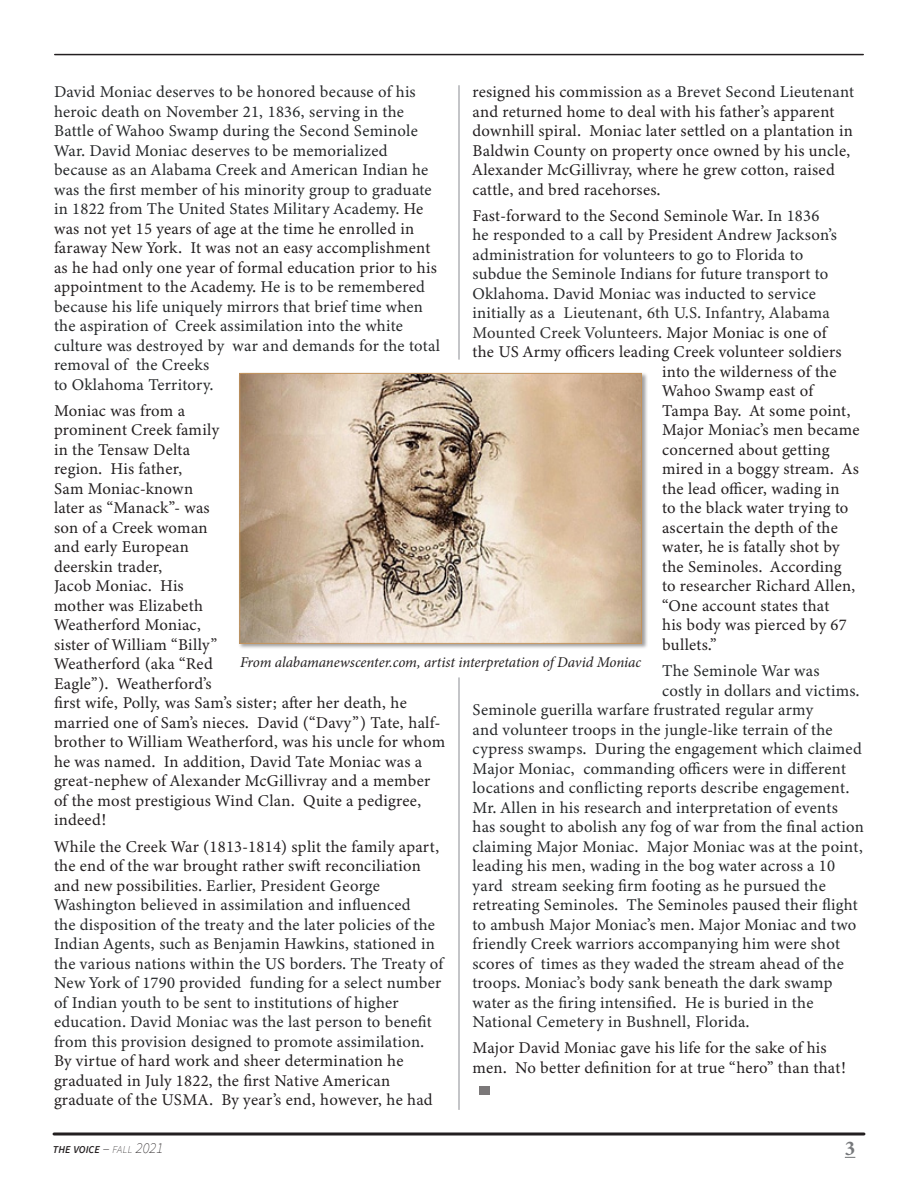
<style>
.page{position:relative;width:918px;height:1188px;background:#fff}
.page>*{position:absolute;margin:0;border:0;box-sizing:border-box;transform-origin:0 0}
.t1{font:700 21px "Minion Pro";color:#76787b}
.Footnote{font:16.5px/19.5px "Minion Variable Concept";letter-spacing:.015em;color:#26282a}
.Footnote-2{font:16.5px/19.5px "Minion Variable Concept";letter-spacing:.015em;color:#231f20}
.Footnote-3{font:16.5px "Minion Variable Concept";letter-spacing:.01em;color:#2e2e2e}
.t2{font:italic 15px "Minion Pro";letter-spacing:-.01em;color:#231f20}
.t3{font:italic 600 10.5px "Source Sans Pro";color:#231f20}
.s1{color:#231f20}
.s2{color:#26282a}
.s3{font-weight:200;font-size:15px}
.s4{font-weight:200}
</style>
<div class="page">
<svg style="left:54px;top:1132px;width:810px;height:4px;background:#595657"></svg>
<hr style="left:55px;top:54px;width:808px;height:1px;background:#231f20">
<div style="left:238px;top:372px;width:410px;height:278px;background:#231f20;opacity:.43"></div>
<img style="left:241px;top:375px;width:399px;height:267px">
<div style="left:239px;top:373px;width:403px;height:271px;border:1px solid #c3945d"></div>
<div style="left:480px;top:1086px;width:10px;height:9px;background:#7b7879"></div>
<hr style="left:459px;top:85px;width:1px;height:275px;background:#b2b3b7">
<hr style="left:459px;top:678px;width:1px;height:432px;background:#b2b3b7">
<p class="Footnote" style="left:54px;top:82px;width:388px">David Moniac deserves to be honored because of his heroic death on November 21, 1836, serving in the Battle of Wahoo Swamp during the Second Seminole War. David Moniac deserves to be memorialized because as an Alabama Creek and American Indian he was the first member of his minority group to graduate in 1822 from The United States Military Academy. <span class="s1">He was not yet 15 years of age at the time he enrolled in faraway New York. It was not an easy accomplishment as he had only one year of formal education prior to his appointment to the Academy.</span> He is to be remembered because his life uniquely mirrors that brief time when the aspiration of Creek assimilation into the white culture was destroyed by war and demands for the total removal of the Creeks<br>to Oklahoma Territory.</p>
<p class="Footnote-2" style="left:54px;top:401px;width:393px">Moniac was from a<br>prominent Creek family<br>in the Tensaw Delta<br>region. His father,<br>Sam Moniac-known<br>later as “Manack”- was<br>son of a Creek woman<br>and early European<br>deerskin trader,<br>Jacob Moniac. His<br>mother was Elizabeth<br>Weatherford Moniac,<br>sister of William “Billy”<br>Weatherford (aka “Red<br>Eagle”). Weatherford’s<br>first wife, Polly, was Sam’s sister; after her death, he married one of Sam’s nieces. David (“Davy”) Tate, half&shy;brother to William Weatherford, was his uncle for whom he was named. In addition, David Tate Moniac was a great-nephew of Alexander McGillivray and a member of the most prestigious Wind Clan. Quite a pedigree, indeed!</p>
<p class="Footnote" style="left:54px;top:836px;width:391px"><span class="s1">While the Creek War (1813-1814) split the family apart, the end of the war brought rather swift reconciliation and new possibilities.</span> Earlier, President George Washington believed in assimilation and influenced<br>the disposition of the treaty and the later policies of the Indian Agents, such as Benjamin Hawkins, stationed in the various nations within the US borders. The Treaty of New York of 1790 provided funding for a select number of Indian youth to be sent to institutions of higher education. David Moniac was the last person to benefit from this provision designed to promote assimilation.<br><span class="s1">By virtue of hard work and sheer determination he graduated in July 1822, the first Native American graduate of the USMA. By year’s end, however, he had</span></p>
<p class="Footnote-2" style="left:472px;top:82px;width:383px">resigned his commission <span class="s2">as a Brevet Second Lieutenant </span>and returned home to deal with his father’s apparent downhill spiral. Moniac later settled on a plantation in Baldwin County on property once owned by his uncle, Alexander McGillivray, where he grew cotton, raised cattle, and bred racehorses.</p>
<p class="Footnote-2" style="left:472px;top:206px;width:348px">Fast-forward to the Second Seminole War. <span class="s2">In 1836</span></p>
<p class="Footnote" style="left:472px;top:225px;width:366px">he responded to a call by President Andrew Jackson’s</p>
<p class="Footnote" style="left:472px;top:245px;width:332px">administration for volunteers to go to Florida to</p>
<p class="Footnote" style="left:472px;top:264px;width:357px">subdue the Seminole Indians for future transport to</p>
<p class="Footnote" style="left:472px;top:284px;width:345px">Oklahoma. David Moniac was inducted to service</p>
<p class="Footnote-3" style="left:472px;top:301px;width:359px"><span class="s2">initially as a</span> Lieutenant, 6th U.S. Infantry, Alabama</p>
<p class="Footnote-3" style="left:472px;top:321px;width:356px">Mounted Creek Volunteers. <span class="s1">Major Moniac is one of</span></p>
<p class="Footnote-2" style="left:472px;top:342px;width:371px">the US Army officers leading Creek volunteer soldiers</p>
<p class="Footnote-2" style="left:662px;top:362px;width:176px">into the wilderness of the</p>
<p class="Footnote-2" style="left:662px;top:381px;width:152px">Wahoo Swamp east of</p>
<p class="Footnote-2" style="left:662px;top:401px;width:190px">Tampa Bay. At some point,</p>
<p class="Footnote-2" style="left:662px;top:420px;width:199px">Major Moniac’s men became</p>
<p class="Footnote-2" style="left:662px;top:440px;width:169px">concerned about getting</p>
<p class="Footnote-2" style="left:662px;top:459px;width:198px">mired in a boggy stream. As</p>
<p class="Footnote-2" style="left:662px;top:479px;width:179px">the lead officer, wading in</p>
<p class="Footnote-2" style="left:662px;top:498px;width:188px">to the black water trying to</p>
<p class="Footnote-2" style="left:662px;top:518px;width:177px">ascertain the depth of the</p>
<p class="Footnote-2" style="left:662px;top:537px;width:179px">water, he is fatally shot by</p>
<p class="Footnote-2" style="left:662px;top:557px;width:181px">the Seminoles. According</p>
<p class="Footnote-2" style="left:662px;top:576px;width:195px">to researcher Richard Allen,</p>
<p class="Footnote-2" style="left:662px;top:596px;width:169px">“One account states that</p>
<p class="Footnote-2" style="left:662px;top:615px;width:186px">his body was pierced by 67</p>
<p class="Footnote-2" style="left:662px;top:635px;width:56px">bullets.”</p>
<p class="Footnote" style="left:662px;top:661px;width:159px">The Seminole War was</p>
<p class="Footnote" style="left:662px;top:680px;width:199px">costly in dollars and victims.</p>
<p class="Footnote" style="left:472px;top:700px;width:342px">Seminole guerilla warfare frustrated regular army</p>
<p class="Footnote" style="left:472px;top:719px;width:362px">and volunteer troops in the jungle-like terrain of the</p>
<p class="Footnote" style="left:472px;top:739px;width:391px">cypress swamps. During the engagement which claimed</p>
<p class="Footnote" style="left:472px;top:758px;width:375px">Major Moniac, commanding officers were in different</p>
<p class="Footnote" style="left:472px;top:778px;width:378px">locations and conflicting reports describe engagement.</p>
<p class="Footnote" style="left:472px;top:797px;width:367px">Mr. Allen in his research and interpretation of events</p>
<p class="Footnote" style="left:472px;top:817px;width:393px">has sought to abolish any fog of war from the final action</p>
<p class="Footnote" style="left:472px;top:836px;width:392px">claiming Major Moniac. Major Moniac was at the point,</p>
<p class="Footnote" style="left:472px;top:856px;width:364px">leading his men, wading in the bog water across a 10</p>
<p class="Footnote" style="left:472px;top:875px;width:355px">yard stream seeking firm footing as he pursued the</p>
<p class="Footnote" style="left:472px;top:895px;width:387px">retreating Seminoles. The Seminoles paused their flight</p>
<p class="Footnote" style="left:472px;top:914px;width:386px">to ambush Major Moniac’s men. Major Moniac and two</p>
<p class="Footnote" style="left:472px;top:934px;width:369px">friendly Creek warriors accompanying him were shot</p>
<p class="Footnote" style="left:472px;top:953px;width:373px">scores of times as they waded the stream ahead of the</p>
<p class="Footnote" style="left:472px;top:973px;width:362px">troops. Moniac’s body sank beneath the dark swamp</p>
<p class="Footnote" style="left:472px;top:992px;width:342px">water as the firing intensified. He is buried in the</p>
<p class="Footnote" style="left:472px;top:1012px;width:278px">National Cemetery in Bushnell, Florida.</p>
<p class="Footnote-2" style="left:472px;top:1038px;width:375px">Major David Moniac gave his life for the sake of his men. No better definition for at true “hero” than that!</p>
<p class="t2" style="left:240px;top:652px;width:403px">From alabamanewscenter.com, artist interpretation of David Moniac</p>
<p class="t3" style="left:53px;top:1143px;width:112px">THE VOICE <span class="s3">–</span> <span class="s4">fall</span> <span class="s3">2021</span></p>
<p class="t1" style="left:845px;top:1134px;width:12px">3</p>
</div>
